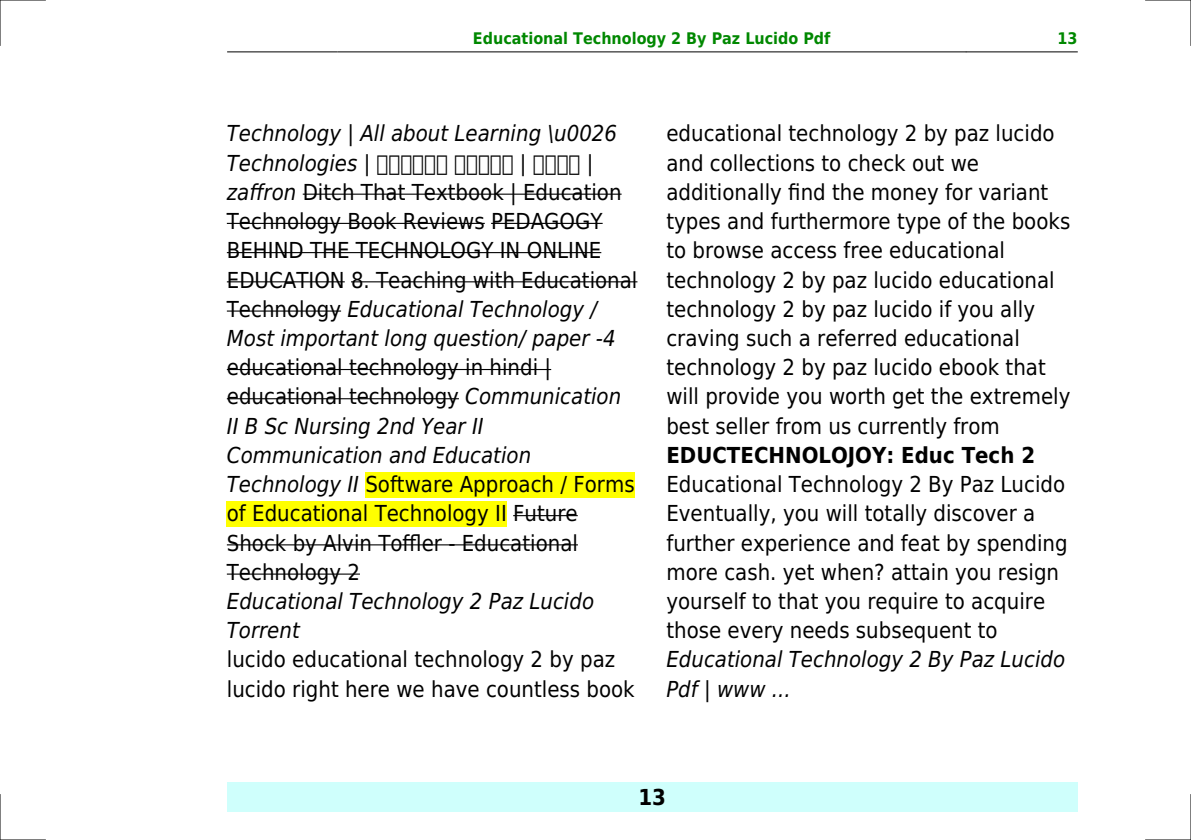
<style>
.page{position:relative;width:1191px;height:840px;background:#fff}
.page>*{position:absolute;margin:0;border:0;box-sizing:border-box;transform-origin:0 0}
.t1{font:22px/29.2px "DejaVu Sans Condensed";color:#000}
.t2{font:italic 22px/29.2px "DejaVu Sans Condensed";color:#000}
.t3{font:700 22px "DejaVu Sans Condensed";color:#000}
.t4{font:700 16px "DejaVu Sans Condensed";color:#080}
.s1{font-style:italic}
</style>
<div class="page">
<hr style="left:227px;top:51px;width:110px;height:1px;background:#000">
<hr style="left:338px;top:51px;width:627px;height:1px;background:#000">
<hr style="left:966px;top:51px;width:111px;height:1px;background:#000">
<div style="left:227px;top:782px;width:850px;height:29px;background:#cffffc"></div>
<hr style="left:303px;top:193px;width:318px;height:2px;background:#000">
<hr style="left:227px;top:223px;width:258px;height:1px;background:#000">
<hr style="left:491px;top:223px;width:111px;height:1px;background:#000">
<hr style="left:227px;top:252px;width:374px;height:1px;background:#000">
<hr style="left:227px;top:281px;width:118px;height:1px;background:#000">
<hr style="left:351px;top:281px;width:286px;height:1px;background:#000">
<hr style="left:227px;top:310px;width:114px;height:1px;background:#000">
<hr style="left:227px;top:369px;width:324px;height:1px;background:#000">
<hr style="left:227px;top:398px;width:232px;height:1px;background:#000">
<div style="left:365px;top:471px;width:269px;height:26px;background:#ff0"></div>
<div style="left:227px;top:500px;width:280px;height:26px;background:#ff0"></div>
<hr style="left:513px;top:515px;width:65px;height:1px;background:#000">
<hr style="left:227px;top:544px;width:351px;height:1px;background:#000">
<hr style="left:227px;top:573px;width:133px;height:1px;background:#000">
<hr style="left:0;top:0;width:45px;height:1px;background:#000">
<hr style="left:1145px;top:0;width:46px;height:1px;background:#000">
<hr style="left:0;top:839px;width:45px;height:1px;background:#000">
<hr style="left:1145px;top:839px;width:46px;height:1px;background:#000">
<hr style="left:0;top:0;width:1px;height:45px;background:#000">
<hr style="left:0;top:794px;width:1px;height:45px;background:#000">
<hr style="left:1190px;top:0;width:1px;height:45px;background:#000">
<hr style="left:1190px;top:794px;width:1px;height:45px;background:#000">
<p class="t4" style="left:473px;top:29px;width:359px">Educational Technology 2 By Paz Lucido Pdf</p>
<p class="t4" style="left:1057px;top:29px;width:22px">13</p>
<p class="t2" style="left:587px;top:119px;width:32px;text-indent:-360px">Technology | All about Learning \u0026 |</p>
<p class="t1" style="left:227px;top:148px;width:412px"><span class="s1">Technologies تقنيةالتعلم| |<br>zaffron</span> Ditch That Textbook | Education Technology Book Reviews PEDAGOGY BEHIND THE TECHNOLOGY IN ONLINE EDUCATION 8. Teaching with Educational Technology <span class="s1">Educational Technology / Most important long question/ paper -4</span></p>
<p class="t1" style="left:227px;top:353px;width:409px">educational technology in hindi | educational technology <span class="s1">Communication<br>II B Sc Nursing 2nd Year II<br>Communication and Education<br>Technology II</span> Software Approach / Forms of Educational Technology II Future<br>Shock by Alvin Toffler - Educational<br>Technology 2</p>
<p class="t2" style="left:227px;top:586px;width:369px">Educational Technology 2 Paz Lucido<br>Torrent</p>
<p class="t1" style="left:227px;top:645px;width:409px">lucido educational technology 2 by paz lucido right here we have countless book</p>
<p class="t1" style="left:666px;top:119px;width:405px">educational technology 2 by paz lucido and collections to check out we additionally find the money for variant types and furthermore type of the books to browse access free educational technology 2 by paz lucido educational technology 2 by paz lucido if you ally craving such a referred educational technology 2 by paz lucido ebook that will provide you worth get the extremely best seller from us currently from</p>
<p class="t3" style="left:666px;top:442px;width:370px">EDUCTECHNOLOJOY: Educ Tech 2</p>
<p class="t1" style="left:666px;top:469px;width:403px">Educational Technology 2 By Paz Lucido Eventually, you will totally discover a further experience and feat by spending more cash. yet when? attain you resign yourself to that you require to acquire those every needs subsequent to</p>
<p class="t2" style="left:666px;top:645px;width:400px">Educational Technology 2 By Paz Lucido<br>Pdf | www ...</p>
<p class="t3" style="left:638px;top:783px;width:29px">13</p>
</div>
